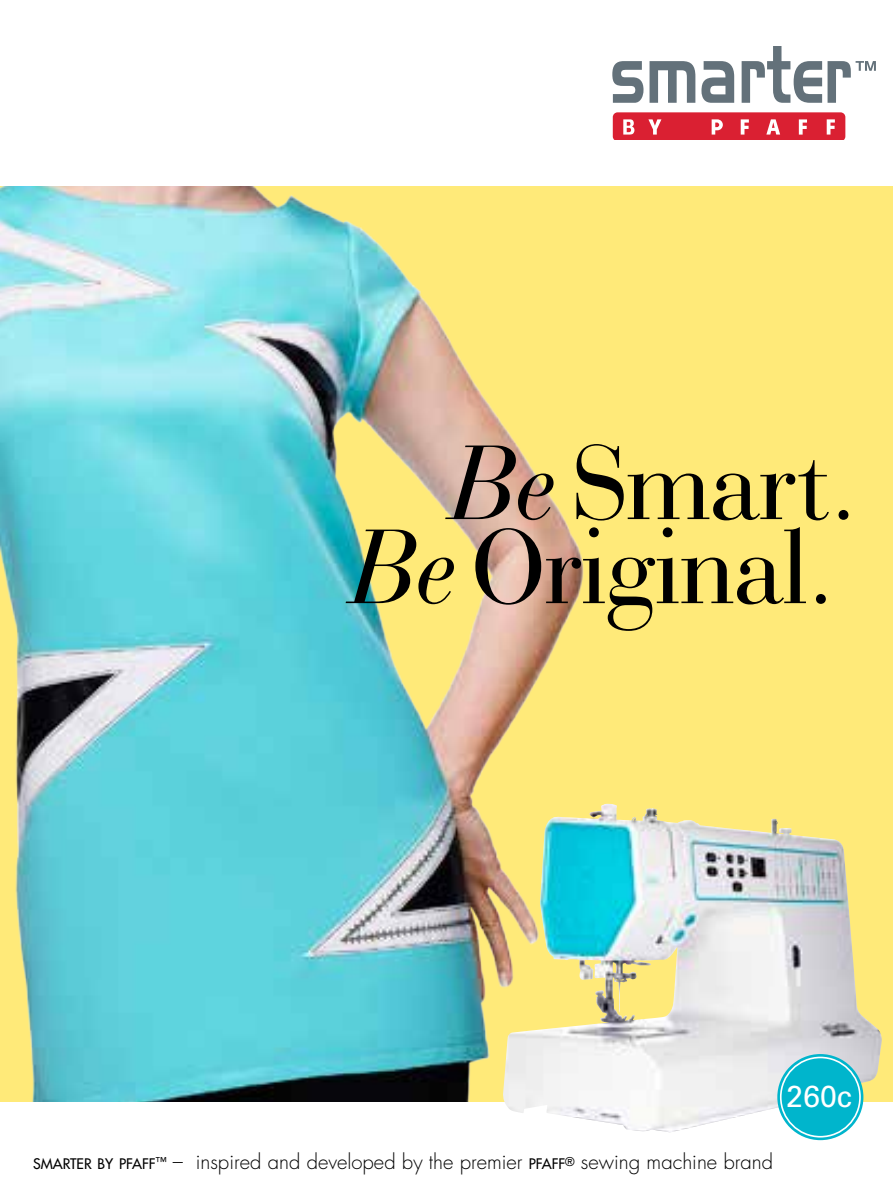
<style>
.page{position:relative;width:893px;height:1191px;background:#fff}
.page>*{position:absolute;margin:0;border:0;box-sizing:border-box;transform-origin:0 0}
.t1{font:111px/84px "Bauer Bodoni BT";color:#000;text-align:right}
.t2{font:30.3px "Univers LT Std";color:#fff}
.t3{font:300 20.4px "Futura Std";color:#000}
.s1{font-style:italic}
.s2{font-weight:500;font-size:14.1px}
.s3{font-weight:500;font-size:11.7px}
</style>
<div class="page">
<svg style="left:644px;top:186px;width:249px;height:915px;background:#f6e68d"></svg>
<img style="left:1px;top:186px;width:643px;height:915px">
<svg style="left:612px;top:61px;width:31px;height:42px"></svg>
<svg style="left:649px;top:61px;width:46px;height:42px"></svg>
<svg style="left:701px;top:61px;width:33px;height:42px"></svg>
<svg style="left:613px;top:112px;width:232px;height:27px;background:#de3b4b"></svg>
<svg style="left:742px;top:46px;width:134px;height:57px"></svg>
<img style="left:503px;top:804px;width:182px;height:328px">
<div style="left:777px;top:1054px;width:86px;height:86px;background:#00b5cc;border-radius:50%"></div>
<div style="left:780px;top:1056px;width:81px;height:81px;border:2px solid #fff;border-radius:50%"></div>
<h1 class="t1" style="left:354px;top:439px;width:505px"><span class="s1">Be</span> Smart.<br><span class="s1">Be</span>Original.</h1>
<h2 class="t2" style="left:786px;top:1078px;width:67px">260c</h2>
<p class="t3" style="left:33px;top:1149px;width:742px"><span class="s2">SMARTER BY PFAFF</span><span class="s3">™</span> – inspired and developed by the premier <span class="s2">PFAFF</span><sup>®</sup> sewing machine brand</p>
</div>
